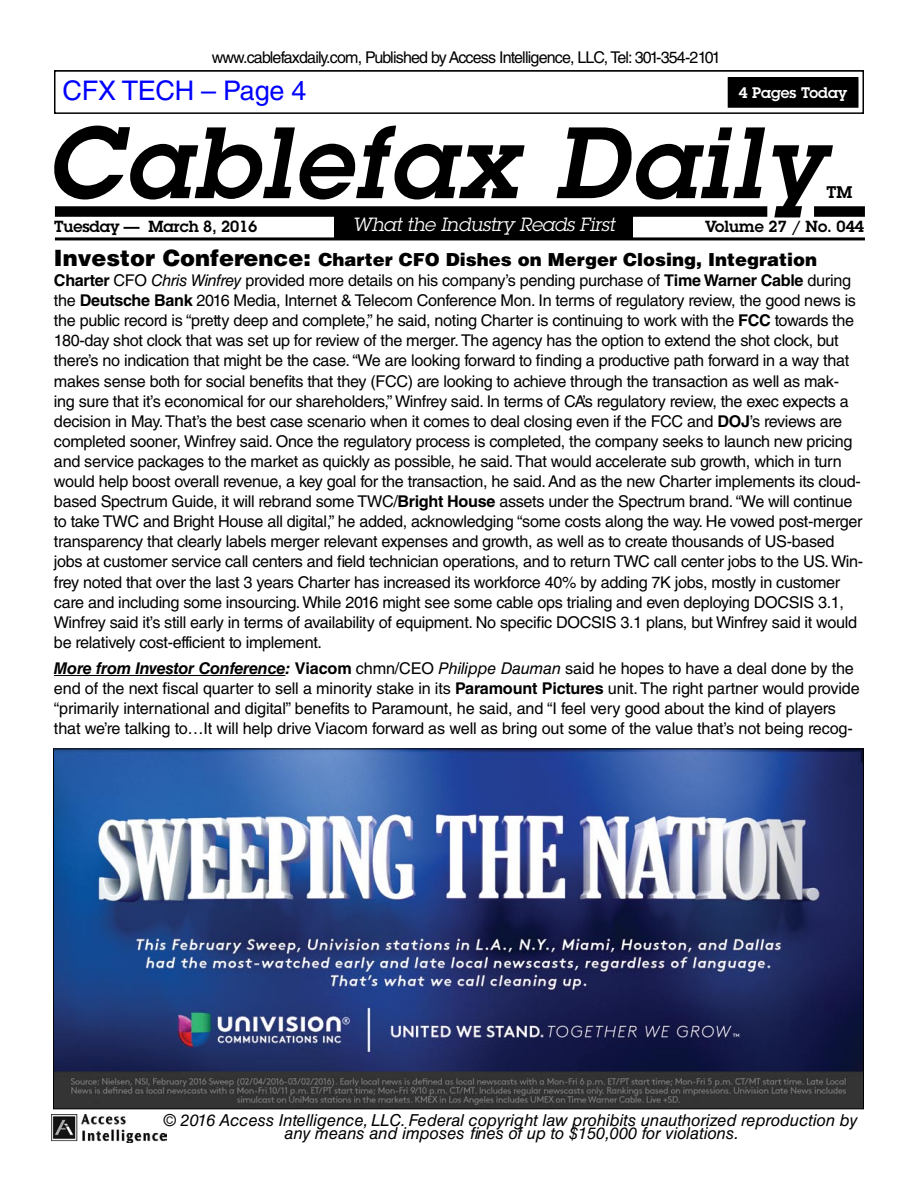
<style>
.page{position:relative;width:918px;height:1188px;background:#fff}
.page>*{position:absolute;margin:0;border:0;box-sizing:border-box;transform-origin:0 0}
.t1{font:italic 600 99px "Lubalin Graph Std";letter-spacing:.03em;color:#000}
.t2{font:27px "Helvetica LT Std";letter-spacing:-.01em;color:#00f}
.t3{font:italic 18.75px "Lubalin Graph Std";letter-spacing:-.01em;color:#fff}
.t4{font:900 18px "Helvetica LT Std";color:#000}
.t5{font:italic 16.5px/13.5px "Helvetica LT Std";color:#000;text-align:center}
.t6{font:600 16.5px "Lubalin Graph Std";color:#000}
.t7{font:16.2px/20.1px "Helvetica LT Std";letter-spacing:-.02em;color:#000}
.t8{font:16.2px "Helvetica LT Std";letter-spacing:-.05em;color:#000}
.t9{font:600 15.75px "Lubalin Graph Std";letter-spacing:-.01em;color:#000}
.t10{font:600 15px "Lubalin Graph Std";color:#fff}
.s1{font-size:22.5px}
.s2{font-weight:700}
.s3{font-style:italic}
.s4{font-weight:700;font-style:italic}
</style>
<div class="page">
<div style="left:55px;top:206px;width:712px;height:11px;background:#000"></div>
<div style="left:814px;top:206px;width:51px;height:11px;background:#000"></div>
<div style="left:334px;top:212px;width:299px;height:26px;background:#000"></div>
<hr style="left:55px;top:237px;width:810px;height:3px;background:#000">
<img style="left:52px;top:1114px;width:115px;height:29px">
<div style="left:54px;top:70px;width:810px;height:44px;border:2px solid #000"></div>
<div style="left:728px;top:78px;width:130px;height:29px;background:#000"></div>
<div style="left:728px;top:77px;width:131px;height:31px;border:2px solid #000"></div>
<hr style="left:54px;top:675px;width:231px;height:1px;background:#000">
<img style="left:55px;top:751px;width:807px;height:356px">
<p class="t8" style="left:212px;top:48px;width:511px">www.cablefaxdaily.com, Published by Access Intelligence, LLC, Tel: 301-354-2101</p>
<h2 class="t2" style="left:63px;top:75px;width:245px">CFX TECH – Page 4</h2>
<p class="t10" style="left:739px;top:83px;width:110px">4 Pages Today</p>
<h1 class="t1" style="left:46px;top:97px;width:779px">Cablefax Daily</h1>
<p class="t6" style="left:827px;top:181px;width:27px">TM</p>
<p class="t3" style="left:352px;top:213px;width:264px">What the Industry Reads First</p>
<p class="t9" style="left:54px;top:216px;width:205px">Tuesday — March 8, 2016</p>
<p class="t9" style="left:705px;top:216px;width:160px">Volume 27 / No. 044</p>
<p class="t4" style="left:54px;top:248px;width:765px"><span class="s1">Investor Conference:</span> Charter CFO Dishes on Merger Closing, Integration</p>
<p class="t7" style="left:54px;top:270px;width:811px"><span class="s2">Charter</span> CFO <span class="s3">Chris Winfrey</span> provided more details on his company’s pending purchase of <span class="s2">Time Warner Cable</span> during the <span class="s2">Deutsche Bank</span> 2016 Media, Internet &amp; Telecom Conference Mon. In terms of regulatory review, the good news is the public record is “pretty deep and complete,” he said, noting Charter is continuing to work with the <span class="s2">FCC</span> towards the 180-day shot clock that was set up for review of the merger. The agency has the option to extend the shot clock, but there’s no indication that might be the case. “We are looking forward to finding a productive path forward in a way that makes sense both for social benefits that they (FCC) are looking to achieve through the transaction as well as mak&shy;ing sure that it’s economical for our shareholders,” Winfrey said. In terms of CA’s regulatory review, the exec expects a decision in May. That’s the best case scenario when it comes to deal closing even if the FCC and <span class="s2">DOJ</span>’s reviews are completed sooner, Winfrey said. Once the regulatory process is completed, the company seeks to launch new pricing and service packages to the market as quickly as possible, he said. That would accelerate sub growth, which in turn would help boost overall revenue, a key goal for the transaction, he said. And as the new Charter implements its cloud&shy;based Spectrum Guide, it will rebrand some TWC/<span class="s2">Bright House</span> assets under the Spectrum brand. “We will continue to take TWC and Bright House all digital,” he added, acknowledging “some costs along the way. He vowed post-merger transparency that clearly labels merger relevant expenses and growth, as well as to create thousands of US-based jobs at customer service call centers and field technician operations, and to return TWC call center jobs to the US. Win&shy;frey noted that over the last 3 years Charter has increased its workforce 40% by adding 7K jobs, mostly in customer care and including some insourcing. While 2016 might see some cable ops trialing and even deploying DOCSIS 3.1, Winfrey said it’s still early in terms of availability of equipment. No specific DOCSIS 3.1 plans, but Winfrey said it would be relatively cost-efficient to implement.</p>
<p class="t7" style="left:54px;top:658px;width:807px"><span class="s4">More from Investor Conference:</span> <span class="s2">Viacom</span> chmn/CEO <span class="s3">Philippe Dauman</span> said he hopes to have a deal done by the end of the next fiscal quarter to sell a minority stake in its <span class="s2">Paramount Pictures</span> unit. The right partner would provide “primarily international and digital” benefits to Paramount, he said, and “I feel very good about the kind of players that we’re talking to…It will help drive Viacom forward as well as bring out some of the value that’s not being recog-</p>
<p class="t5" style="left:164px;top:1113px;width:695px">© 2016 Access Intelligence, LLC. Federal copyright law prohibits unauthorized reproduction by any means and imposes fines of up to $150,000 for violations.</p>
</div>
